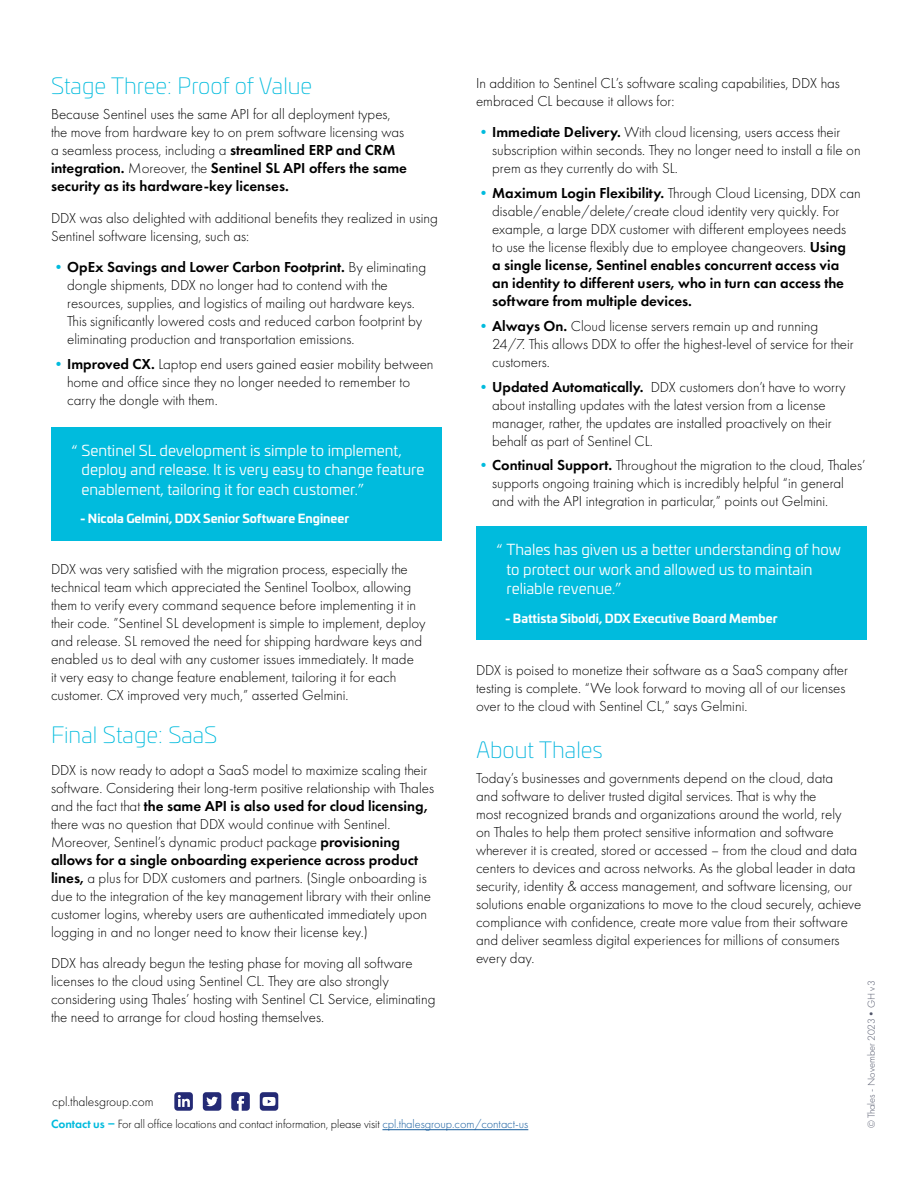
<style>
.page{position:relative;width:918px;height:1188px;background:#fff}
.page>*{position:absolute;margin:0;border:0;box-sizing:border-box;transform-origin:0 0}
.Heading_1{font:200 22.5px "Univia Pro";color:#0bd}
.Body_Copy{font:200 22.5px "Univia Pro";color:#0bd}
.Heading_2{font:200 22.5px "Univia Pro";color:#00b4dd}
.Body_Copy-2{font:300 15px/18px "Futura PT";color:#000}
.Quote_text{font:15px/19.5px "Univia Pro";color:#fff}
.Body_Copy-3{font:300 13.5px "Futura PT";color:#000}
.t1{font:300 12.3px "Futura PT";letter-spacing:-.005em;color:#000}
.Quote_name{font:700 12px "Univia Pro";color:#fff}
.Document_ID{font:300 10.5px "Futura PT";color:#515569}
.s1{font-weight:600}
.s2{font-weight:400;color:#0bd}
.s3{font-weight:600;color:#0bd}
.s4{color:#175d9e}
</style>
<div class="page">
<hr style="left:382px;top:1129px;width:146px;height:1px;background:#175d9e">
<svg style="left:203px;top:1092px;width:18px;height:19px"></svg>
<svg style="left:174px;top:1092px;width:19px;height:19px"></svg>
<svg style="left:231px;top:1092px;width:19px;height:19px"></svg>
<svg style="left:260px;top:1092px;width:18px;height:19px"></svg>
<div style="left:51px;top:427px;width:391px;height:113px;background:#0bd"></div>
<div style="left:476px;top:526px;width:391px;height:114px;background:#0bd"></div>
<p class="Heading_1" style="left:51px;top:70px;width:263px">Stage Three: Proof of Value</p>
<p class="Body_Copy-2" style="left:51px;top:105px;width:358px">Because Sentinel uses the same API for all deployment types, the move from hardware key to on prem software licensing was a seamless process, including a <span class="s1">streamlined ERP and CRM integration.</span> Moreover, the <span class="s1">Sentinel SL API offers the same security as its hardware-key licenses.</span></p>
<p class="Body_Copy-2" style="left:51px;top:209px;width:389px">DDX was also delighted with additional benefits they realized in using<br>Sentinel software licensing, such as:</p>
<p class="Body_Copy-2" style="left:67px;top:258px;width:360px;text-indent:-16px"><span class="s2">•</span><span class="s1">OpEx Savings and Lower Carbon Footprint.</span> By eliminating dongle shipments, DDX no longer had to contend with the resources, supplies, and logistics of mailing out hardware keys.<br>This significantly lowered costs and reduced carbon footprint by eliminating production and transportation emissions.</p>
<p class="Body_Copy-2" style="left:67px;top:355px;width:368px;text-indent:-16px"><span class="s2">•</span><span class="s1">Improved CX.</span> Laptop end users gained easier mobility between home and office since they no longer needed to remember to carry the dongle with them.</p>
<p class="Quote_text" style="left:82px;top:440px;width:344px;text-indent:-10px">“ Sentinel SL development is simple to implement, deploy and release. It is very easy to change feature enablement, tailoring it for each customer.”</p>
<p class="Quote_name" style="left:80px;top:509px;width:271px">- Nicola Gelmini, DDX Senior Software Engineer</p>
<p class="Body_Copy-2" style="left:476px;top:74px;width:365px">In addition to Sentinel CL’s software scaling capabilities, DDX has embraced CL because it allows for:</p>
<p class="Body_Copy-2" style="left:492px;top:123px;width:370px;text-indent:-16px"><span class="s2">•</span><span class="s1">Immediate Delivery.</span> With cloud licensing, users access their subscription within seconds. They no longer need to install a file on prem as they currently do with SL.</p>
<p class="Body_Copy-2" style="left:492px;top:184px;width:370px;text-indent:-16px"><span class="s2">•</span><span class="s1">Maximum Login Flexibility.</span> Through Cloud Licensing, DDX can disable/enable/delete/create cloud identity very quickly. For example, a large DDX customer with different employees needs to use the license flexibly due to employee changeovers. <span class="s1">Using<br>a single license, Sentinel enables concurrent access via<br>an identity to different users, who in turn can access the software from multiple devices.</span></p>
<p class="Body_Copy-2" style="left:492px;top:317px;width:363px;text-indent:-16px"><span class="s2">•</span><span class="s1">Always On.</span> Cloud license servers remain up and running<br>24/7. This allows DDX to offer the highest-level of service for their customers.</p>
<p class="Body_Copy-2" style="left:492px;top:378px;width:355px;text-indent:-16px"><span class="s2">•</span><span class="s1">Updated Automatically.</span> DDX customers don’t have to worry about installing updates with the latest version from a license manager, rather, the updates are installed proactively on their behalf as part of Sentinel CL.</p>
<p class="Body_Copy-2" style="left:492px;top:456px;width:375px;text-indent:-16px"><span class="s2">•</span><span class="s1">Continual Support.</span> Throughout the migration to the cloud, Thales’ supports ongoing training which is incredibly helpful “in general and with the API integration in particular,” points out Gelmini.</p>
<p class="Quote_text" style="left:507px;top:539px;width:336px;text-indent:-10px">“ Thales has given us a better understanding of how to protect our work and allowed us to maintain reliable revenue.”</p>
<p class="Quote_name" style="left:505px;top:609px;width:274px">- Battista Siboldi, DDX Executive Board Member</p>
<p class="Body_Copy-2" style="left:51px;top:560px;width:376px">DDX was very satisfied with the migration process, especially the technical team which appreciated the Sentinel Toolbox, allowing them to verify every command sequence before implementing it in their code. ”Sentinel SL development is simple to implement, deploy and release. SL removed the need for shipping hardware keys and enabled us to deal with any customer issues immediately. It made<br>it very easy to change feature enablement, tailoring it for each customer. CX improved very much,” asserted Gelmini.</p>
<p class="Body_Copy" style="left:51px;top:719px;width:168px">Final Stage: SaaS</p>
<p class="Body_Copy-2" style="left:51px;top:761px;width:385px">DDX is now ready to adopt a SaaS model to maximize scaling their software. Considering their long-term positive relationship with Thales and the fact that <span class="s1">the same API is also used for cloud licensing, </span>there was no question that DDX would continue with Sentinel.<br>Moreover, Sentinel’s dynamic product package <span class="s1">provisioning allows for a single onboarding experience across product lines,</span> a plus for DDX customers and partners. (Single onboarding is due to the integration of the key management library with their online customer logins, whereby users are authenticated immediately upon logging in and no longer need to know their license key.)</p>
<p class="Body_Copy-2" style="left:51px;top:954px;width:386px">DDX has already begun the testing phase for moving all software licenses to the cloud using Sentinel CL. They are also strongly considering using Thales’ hosting with Sentinel CL Service, eliminating the need to arrange for cloud hosting themselves.</p>
<p class="Body_Copy-2" style="left:476px;top:661px;width:374px">DDX is poised to monetize their software as a SaaS company after testing is complete. “We look forward to moving all of our licenses over to the cloud with Sentinel CL,” says Gelmini.</p>
<p class="Heading_2" style="left:476px;top:734px;width:128px">About Thales</p>
<p class="Body_Copy-2" style="left:476px;top:769px;width:387px">Today’s businesses and governments depend on the cloud, data<br>and software to deliver trusted digital services. That is why the<br>most recognized brands and organizations around the world, rely<br>on Thales to help them protect sensitive information and software wherever it is created, stored or accessed – from the cloud and data centers to devices and across networks. As the global leader in data security, identity &amp; access management, and software licensing, our solutions enable organizations to move to the cloud securely, achieve compliance with confidence, create more value from their software and deliver seamless digital experiences for millions of consumers every day.</p>
<p class="Document_ID" style="left:866px;top:1128px;width:149px;rotate:-90deg">© Thales - November 2023•GH v3</p>
<p class="Body_Copy-3" style="left:52px;top:1094px;width:103px">cpl.thalesgroup.com</p>
<p class="t1" style="left:51px;top:1117px;width:479px"><span class="s3">Contact us –</span> For all office locations and contact information, please visit <span class="s4">cpl.thalesgroup.com/contact-us</span></p>
</div>
